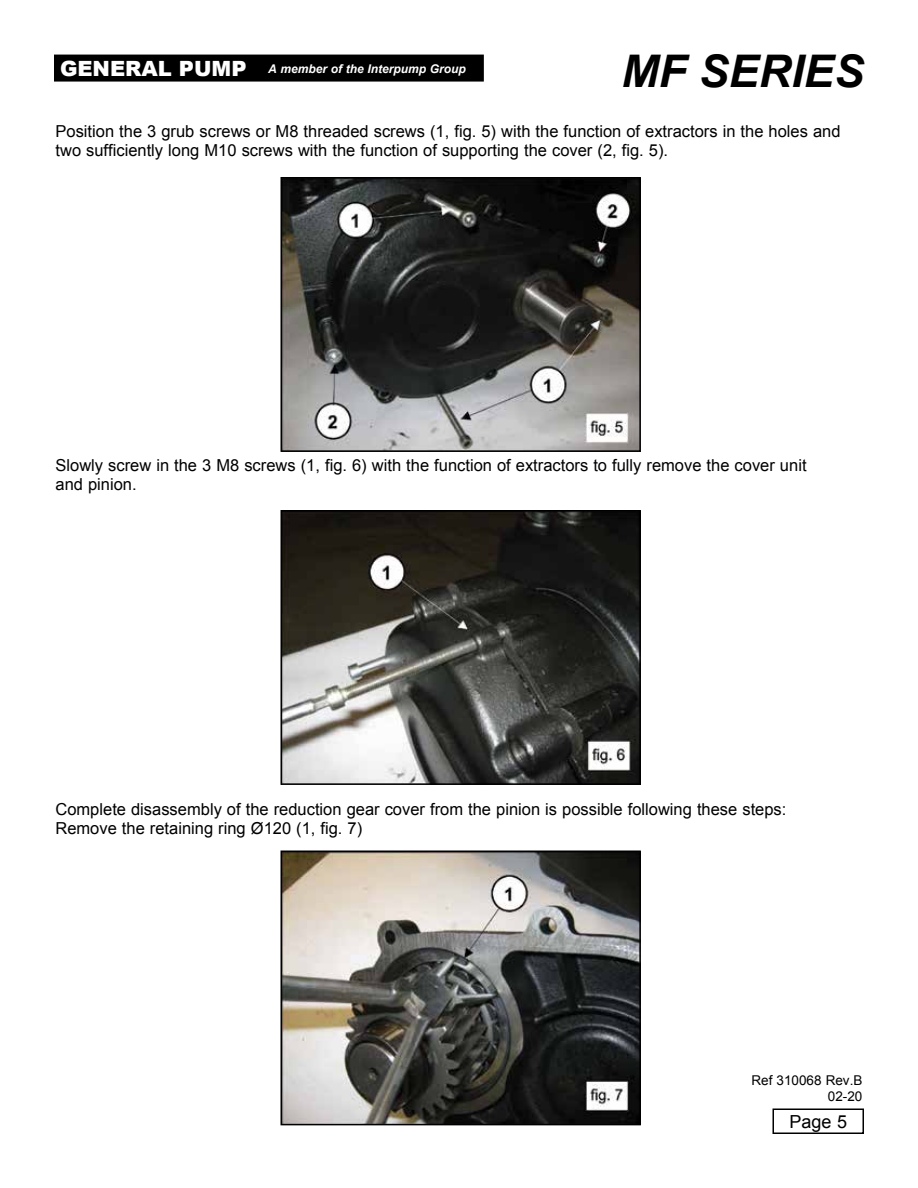
<style>
.page{position:relative;width:918px;height:1188px;background:#fff}
.page>*{position:absolute;margin:0;border:0;box-sizing:border-box;transform-origin:0 0}
.t1{font:italic 700 45px "Arial";color:#000}
.t2{font:18px "Arial";color:#000}
.t3{font:16.5px/19.8px "Arial";color:#000}
.t4{font:13.5px/16.2px "Arial";color:#000;text-align:right}
.t5{font:italic 700 12px "Arial";color:#fff}
.s1{font-weight:900;font-style:normal;font-size:21px}
</style>
<div class="page">
<img style="left:284px;top:180px;width:354px;height:269px">
<div style="left:281px;top:177px;width:360px;height:275px;border:2px solid #000"></div>
<img style="left:284px;top:513px;width:354px;height:269px">
<div style="left:281px;top:510px;width:360px;height:275px;border:2px solid #000"></div>
<img style="left:284px;top:854px;width:354px;height:268px">
<div style="left:281px;top:851px;width:360px;height:274px;border:2px solid #000"></div>
<div style="left:54px;top:55px;width:430px;height:27px;background:#000"></div>
<div style="left:772px;top:1108px;width:92px;height:26px;border:2px solid #000"></div>
<p class="t5" style="left:60px;top:61px;width:407px"><span class="s1">GENERAL PUMP</span> A member of the Interpump Group</p>
<h1 class="t1" style="left:621px;top:42px;width:244px">MF SERIES</h1>
<p class="t3" style="left:56px;top:121px;width:787px">Position the 3 grub screws or M8 threaded screws (1, fig. 5) with the function of extractors in the holes and two sufficiently long M10 screws with the function of supporting the cover (2, fig. 5).</p>
<p class="t3" style="left:56px;top:455px;width:753px">Slowly screw in the 3 M8 screws (1, fig. 6) with the function of extractors to fully remove the cover unit and pinion.</p>
<p class="t3" style="left:56px;top:799px;width:732px">Complete disassembly of the reduction gear cover from the pinion is possible following these steps:<br>Remove the retaining ring Ø120 (1, fig. 7)</p>
<p class="t4" style="left:751px;top:1072px;width:113px">Ref 310068 Rev.B<br>02-20</p>
<p class="t2" style="left:789px;top:1110px;width:59px">Page 5</p>
</div>
